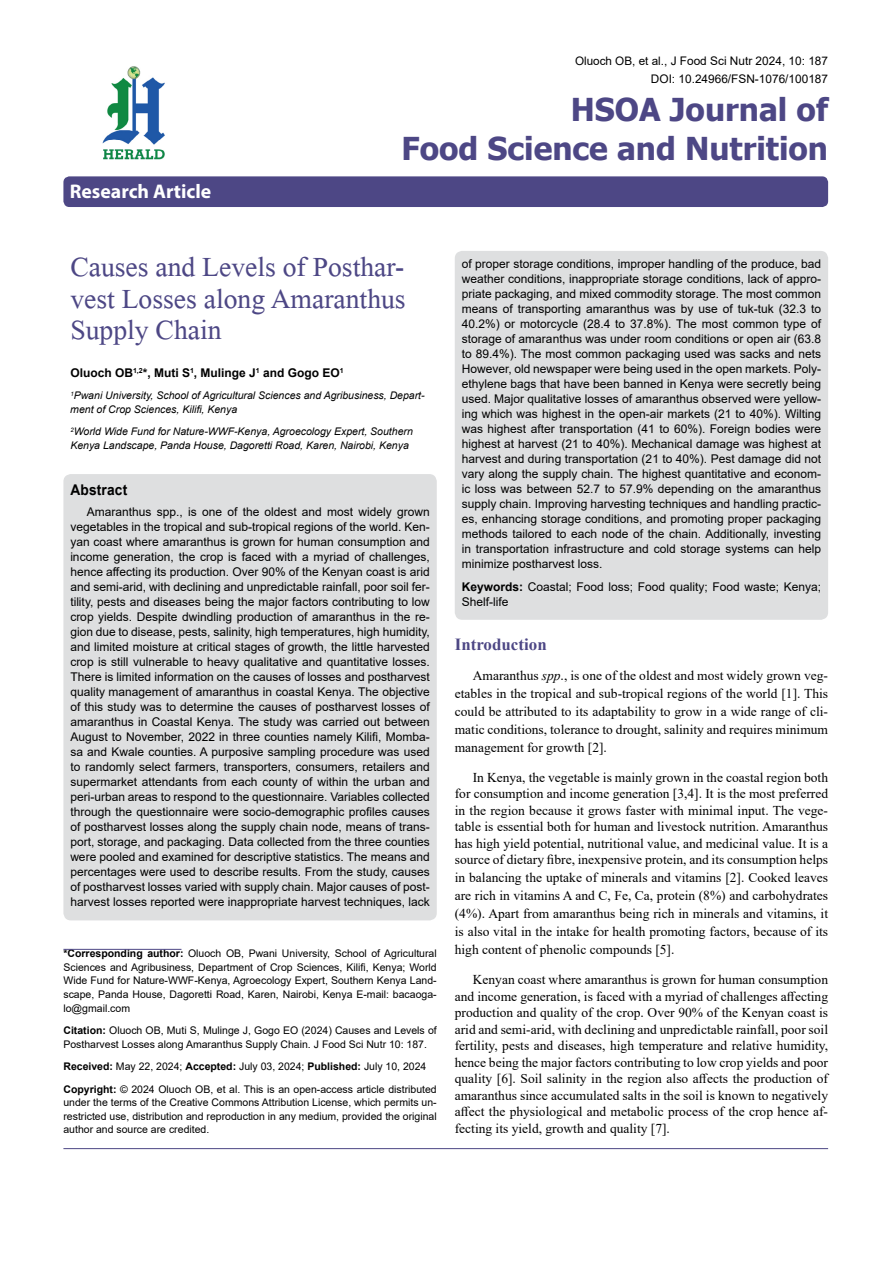
<style>
.page{position:relative;width:893px;height:1263px;background:#fff}
.page>*{position:absolute;margin:0;border:0;box-sizing:border-box;transform-origin:0 0}
.t1{font:41.25px/31.5px "Microsoft Himalaya";color:#4d4785;text-align:justify}
.t2{font:700 31.5px/39px "Tahoma";color:#4d4785;text-align:right}
.t3{font:700 19.8px "Myriad Hebrew";color:#fff}
.t4{font:700 16.95px "Times New Roman";color:#4d4785}
.t5{font:700 14.85px "Arial";letter-spacing:.015em;color:#000;scale:.93 1}
.t6{font:13.5px/16.5px "Times New Roman";color:#000;text-align:justify}
.t7{font:12px/15px "Arial";color:#000;text-align:justify}
.t8{font:700 12px "Arial";color:#000}
.t9{font:11.85px/18px "Arial";color:#000;text-align:right}
.t10{font:10.5px/13.5px "Arial";color:#000;text-align:justify}
.t11{font:italic 10.5px/13.5px "Arial";color:#000}
.s1{font-size:11.7px}
.s2{font-weight:700}
.s3{font-style:italic}
</style>
<div class="page">
<div style="left:63px;top:176px;width:765px;height:31px;background:#4d4785;border-radius:6px"></div>
<hr style="left:63px;top:949px;width:118px;height:1px;background:#4d4785">
<img style="left:102px;top:66px;width:63px;height:94px">
<hr style="left:63px;top:1148px;width:765px;height:1px;background:#4d4785">
<div style="left:63px;top:474px;width:374px;height:446px;background:#dedfe0;border-radius:8px"></div>
<div style="left:455px;top:251px;width:373px;height:369px;background:#dedfe0;border-radius:8px"></div>
<h3 class="t3" style="left:70px;top:180px;width:143px">Research Article</h3>
<p class="t9" style="left:575px;top:52px;width:255px"><span class="s1">Oluoch OB, et al.</span>, J Food Sci Nutr 2024, 10: 187<br>DOI: 10.24966/FSN-1076/100187</p>
<h2 class="t2" style="left:401px;top:92px;width:428px">HSOA Journal of<br>Food Science and Nutrition</h2>
<h1 class="t1" style="left:70px;top:246px;width:337px">Causes and Levels of Posthar&shy;vest Losses along Amaranthus Supply Chain</h1>
<p class="t8" style="left:70px;top:364px;width:275px">Oluoch OB<sup>1,2</sup>*, Muti S<sup>1</sup>, Mulinge J<sup>1</sup> and Gogo EO<sup>1</sup></p>
<p class="t11" style="left:70px;top:389px;width:356px"><sup>1</sup>Pwani University, School of Agricultural Sciences and Agribusiness, Depart&shy;ment of Crop Sciences, Kilifi, Kenya</p>
<p class="t11" style="left:70px;top:425px;width:344px"><sup>2</sup>World Wide Fund for Nature-WWF-Kenya, Agroecology Expert, Southern<br>Kenya Landscape, Panda House, Dagoretti Road, Karen, Nairobi, Kenya</p>
<p class="t5" style="left:70px;top:479px;width:63px">Abstract</p>
<p class="t7" style="left:70px;top:504px;width:361px;text-indent:16px">Amaranthus spp., is one of the oldest and most widely grown vegetables in the tropical and sub-tropical regions of the world. Ken&shy;yan coast where amaranthus is grown for human consumption and income generation, the crop is faced with a myriad of challenges, hence affecting its production. Over 90% of the Kenyan coast is arid and semi-arid, with declining and unpredictable rainfall, poor soil fer&shy;tility, pests and diseases being the major factors contributing to low crop yields. Despite dwindling production of amaranthus in the re&shy;gion due to disease, pests, salinity, high temperatures, high humidity, and limited moisture at critical stages of growth, the little harvested crop is still vulnerable to heavy qualitative and quantitative losses.<br>There is limited information on the causes of losses and postharvest quality management of amaranthus in coastal Kenya. The objective of this study was to determine the causes of postharvest losses of amaranthus in Coastal Kenya. The study was carried out between August to November, 2022 in three counties namely Kilifi, Momba&shy;sa and Kwale counties. A purposive sampling procedure was used to randomly select farmers, transporters, consumers, retailers and supermarket attendants from each county of within the urban and peri-urban areas to respond to the questionnaire. Variables collected through the questionnaire were socio-demographic profiles causes of postharvest losses along the supply chain node, means of trans&shy;port, storage, and packaging. Data collected from the three counties were pooled and examined for descriptive statistics. The means and percentages were used to describe results. From the study, causes of postharvest losses varied with supply chain. Major causes of post&shy;harvest losses reported were inappropriate harvest techniques, lack</p>
<p class="t10" style="left:63px;top:947px;width:375px"><span class="s2">*Corresponding author:</span> Oluoch OB, Pwani University, School of Agricultural Sciences and Agribusiness, Department of Crop Sciences, Kilifi, Kenya; World Wide Fund for Nature-WWF-Kenya, Agroecology Expert, Southern Kenya Land&shy;scape, Panda House, Dagoretti Road, Karen, Nairobi, Kenya E-mail: bacaoga&shy;lo@gmail.com</p>
<p class="t10" style="left:63px;top:1023px;width:375px"><span class="s2">Citation:</span> Oluoch OB, Muti S, Mulinge J, Gogo EO (2024) Causes and Levels of<br>Postharvest Losses along Amaranthus Supply Chain. J Food Sci Nutr 10: 187.</p>
<p class="t10" style="left:63px;top:1055px;width:375px;line-height:22.5px"><span class="s2">Received:</span> May 22, 2024; <span class="s2">Accepted:</span> July 03, 2024; <span class="s2">Published:</span> July 10, 2024<br><span class="s2">Copyright:</span> © 2024 Oluoch OB, et al. This is an open-access article distributed</p>
<p class="t10" style="left:63px;top:1095px;width:375px">under the terms of the Creative Commons Attribution License, which permits un&shy;restricted use, distribution and reproduction in any medium, provided the original author and source are credited.</p>
<p class="t7" style="left:462px;top:256px;width:361px">of proper storage conditions, improper handling of the produce, bad weather conditions, inappropriate storage conditions, lack of appro&shy;priate packaging, and mixed commodity storage. The most common means of transporting amaranthus was by use of tuk-tuk (32.3 to 40.2%) or motorcycle (28.4 to 37.8%). The most common type of storage of amaranthus was under room conditions or open air (63.8 to 89.4%). The most common packaging used was sacks and nets However, old newspaper were being used in the open markets. Poly&shy;ethylene bags that have been banned in Kenya were secretly being used. Major qualitative losses of amaranthus observed were yellow&shy;ing which was highest in the open-air markets (21 to 40%). Wilting was highest after transportation (41 to 60%). Foreign bodies were highest at harvest (21 to 40%). Mechanical damage was highest at harvest and during transportation (21 to 40%). Pest damage did not vary along the supply chain. The highest quantitative and econom&shy;ic loss was between 52.7 to 57.9% depending on the amaranthus supply chain. Improving harvesting techniques and handling practic&shy;es, enhancing storage conditions, and promoting proper packaging methods tailored to each node of the chain. Additionally, investing in transportation infrastructure and cold storage systems can help minimize postharvest loss.</p>
<p class="t7" style="left:462px;top:579px;width:361px"><span class="s2">Keywords:</span> Coastal; Food loss; Food quality; Food waste; Kenya;<br>Shelf-life</p>
<h3 class="t4" style="left:455px;top:632px;width:93px">Introduction</h3>
<p class="t6" style="left:455px;top:666px;width:375px;line-height:18px;text-indent:18px">Amaranthus <span class="s3">spp</span>., is one of the oldest and most widely grown veg&shy;etables in the tropical and sub-tropical regions of the world [1]. This could be attributed to its adaptability to grow in a wide range of cli&shy;matic conditions, tolerance to drought, salinity and requires minimum management for growth [2].</p>
<p class="t6" style="left:455px;top:769px;width:375px;text-indent:18px">In Kenya, the vegetable is mainly grown in the coastal region both for consumption and income generation [3,4]. It is the most preferred in the region because it grows faster with minimal input. The vege&shy;table is essential both for human and livestock nutrition. Amaranthus has high yield potential, nutritional value, and medicinal value. It is a source of dietary fibre, inexpensive protein, and its consumption helps</p>
<p class="t6" style="left:455px;top:868px;width:375px;line-height:18px">in balancing the uptake of minerals and vitamins [2]. Cooked leaves are rich in vitamins A and C, Fe, Ca, protein (8%) and carbohydrates (4%). Apart from amaranthus being rich in minerals and vitamins, it is also vital in the intake for health promoting factors, because of its high content of phenolic compounds [5].</p>
<p class="t6" style="left:455px;top:971px;width:375px;text-indent:18px">Kenyan coast where amaranthus is grown for human consumption and income generation, is faced with a myriad of challenges affecting production and quality of the crop. Over 90% of the Kenyan coast is arid and semi-arid, with declining and unpredictable rainfall, poor soil fertility, pests and diseases, high temperature and relative humidity, hence being the major factors contributing to low crop yields and poor quality [6]. Soil salinity in the region also affects the production of amaranthus since accumulated salts in the soil is known to negatively affect the physiological and metabolic process of the crop hence af&shy;fecting its yield, growth and quality [7].</p>
</div>
